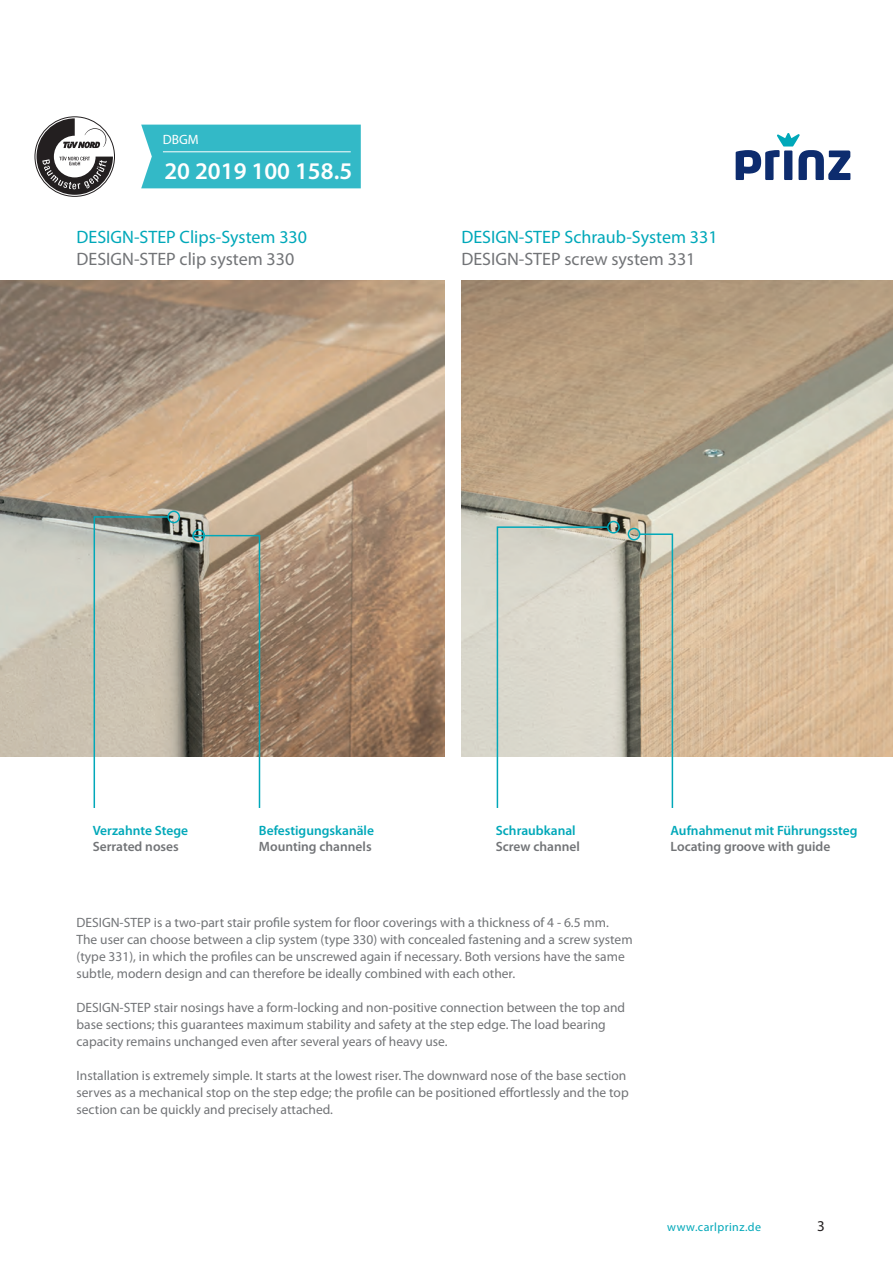
<style>
.page{position:relative;width:893px;height:1263px;background:#fff}
.page>*{position:absolute;margin:0;border:0;box-sizing:border-box;transform-origin:0 0}
.t1{font:600 24px "Myriad Pro";color:#fff}
.t2{font:18px "Myriad Pro";color:#00a8b9}
.t3{font:18px "Myriad Pro";color:#727477}
.t4{font:15px "Myriad Pro";color:#231f20}
.t5{font:13.5px/17px "Myriad Pro";color:#727477}
.t6{font:600 13.5px "Myriad Pro";color:#00a8b9}
.t7{font:600 13.5px "Myriad Pro";color:#727477}
.t8{font:13.5px "Myriad Pro";color:#fff}
.t9{font:12px "Myriad Pro";letter-spacing:.035em;color:#00a8b9}
</style>
<div class="page">
<img style="left:461px;top:281px;width:432px;height:476px">
<img style="left:0;top:281px;width:444px;height:476px">
<hr style="left:0;top:0;width:1px;height:315px;background:#00a8b9">
<svg style="left:93px;top:515px;width:76px;height:293px"></svg>
<div style="left:167px;top:511px;width:13px;height:12px;border:2px solid #00a8b9;border-radius:50%"></div>
<svg style="left:638px;top:533px;width:36px;height:275px"></svg>
<div style="left:628px;top:528px;width:12px;height:12px;border:2px solid #00a8b9;border-radius:50%"></div>
<svg style="left:192px;top:534px;width:69px;height:274px"></svg>
<div style="left:192px;top:529px;width:13px;height:13px;border:2px solid #00a8b9;border-radius:50%"></div>
<svg style="left:496px;top:526px;width:113px;height:282px"></svg>
<div style="left:607px;top:521px;width:13px;height:12px;border:2px solid #00a8b9;border-radius:50%"></div>
<svg style="left:37px;top:118px;width:76px;height:77px"></svg>
<svg style="left:736px;top:133px;width:114px;height:47px"></svg>
<div style="left:141px;top:125px;width:220px;height:63px;background:#33b9c7"></div>
<hr style="left:163px;top:151px;width:188px;height:1px;background:#fff">
<p class="t8" style="left:163px;top:132px;width:37px">DBGM</p>
<h1 class="t1" style="left:164px;top:157px;width:189px">20 2019 100 158.5</h1>
<h2 class="t2" style="left:77px;top:227px;width:232px">DESIGN-STEP Clips-System 330</h2>
<h2 class="t3" style="left:77px;top:249px;width:219px">DESIGN-STEP clip system 330</h2>
<h2 class="t2" style="left:461px;top:227px;width:258px">DESIGN-STEP Schraub-System 331</h2>
<h2 class="t3" style="left:461px;top:249px;width:236px">DESIGN-STEP screw system 331</h2>
<p class="t6" style="left:93px;top:823px;width:97px">Verzahnte Stege</p>
<p class="t7" style="left:93px;top:839px;width:88px">Serrated noses</p>
<p class="t6" style="left:259px;top:823px;width:117px">Befestigungskanäle</p>
<p class="t7" style="left:259px;top:839px;width:114px">Mounting channels</p>
<p class="t6" style="left:496px;top:823px;width:81px">Schraubkanal</p>
<p class="t7" style="left:496px;top:839px;width:86px">Screw channel</p>
<p class="t6" style="left:671px;top:823px;width:188px">Aufnahmenut mit Führungssteg</p>
<p class="t7" style="left:671px;top:839px;width:161px">Locating groove with guide</p>
<p class="t5" style="left:77px;top:914px;width:558px">DESIGN-STEP is a two-part stair profile system for floor coverings with a thickness of 4 - 6.5 mm.<br>The user can choose between a clip system (type 330) with concealed fastening and a screw system (type 331), in which the profiles can be unscrewed again if necessary. Both versions have the same subtle, modern design and can therefore be ideally combined with each other.</p>
<p class="t5" style="left:77px;top:999px;width:550px">DESIGN-STEP stair nosings have a form-locking and non-positive connection between the top and base sections; this guarantees maximum stability and safety at the step edge. The load bearing capacity remains unchanged even after several years of heavy use.</p>
<p class="t5" style="left:77px;top:1067px;width:554px">Installation is extremely simple. It starts at the lowest riser. The downward nose of the base section serves as a mechanical stop on the step edge; the profile can be positioned effortlessly and the top section can be quickly and precisely attached.</p>
<p class="t9" style="left:667px;top:1220px;width:96px">www.carlprinz.de</p>
<p class="t4" style="left:817px;top:1218px;width:9px">3</p>
</div>
